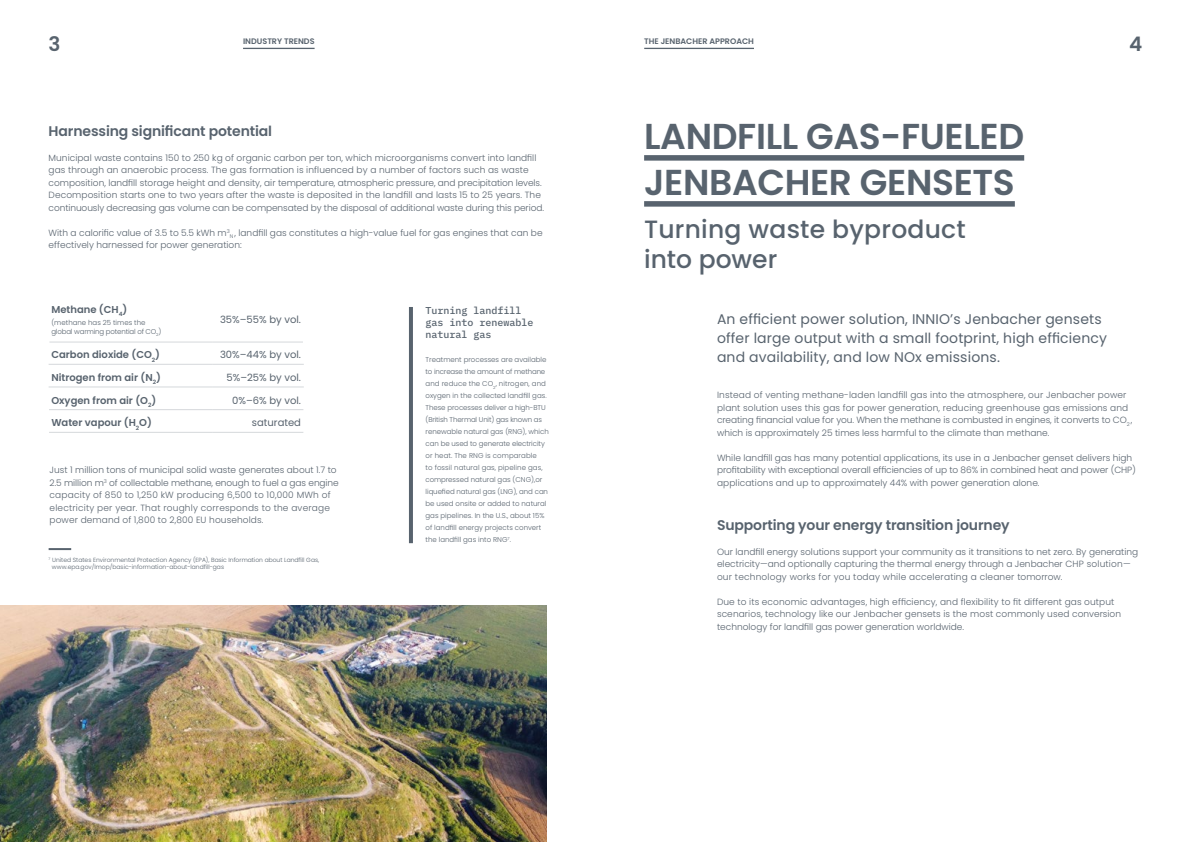
<style>
.page{position:relative;width:1191px;height:842px;background:#fff}
.page>*{position:absolute;margin:0;border:0;box-sizing:border-box;transform-origin:0 0}
.t1{font:600 36px/46px "Poppins";letter-spacing:-.01em;color:#58636e}
.t2{font:500 25px/30px "Poppins";letter-spacing:.01em;color:#58636e}
.t3{font:600 20px "Poppins";color:#58636e}
.t4{font:14px/19px "Poppins";letter-spacing:.01em;color:#58636e}
.t5{font:600 14px "Poppins";letter-spacing:-.01em;color:#58636e}
.t6{font:600 10px "Poppins";color:#58636e}
.t7{font:10px "Poppins";color:#58636e}
.t8{font:500 10px/12px "IBM Plex Mono";color:#58636e}
.t9{font:300 9px/12.5px "Poppins";color:#58636e}
.t10{font:600 8px "Poppins";color:#58636e}
.t11{font:300 7px/12px "Poppins";color:#58636e}
.t12{font:300 7px/9px "Poppins";letter-spacing:-.02em;color:#58636e}
.t13{font:300 6px/7px "Poppins";color:#58636e}
</style>
<div class="page">
<hr style="left:49px;top:548px;width:22px;height:2px;background:#58636e">
<hr style="left:644px;top:48px;width:110px;height:1px;background:#58636e">
<hr style="left:243px;top:48px;width:71px;height:1px;background:#58636e">
<div style="left:644px;top:155px;width:380px;height:6px;background:#58636e"></div>
<div style="left:644px;top:201px;width:370px;height:6px;background:#58636e"></div>
<hr style="left:409px;top:307px;width:4px;height:236px;background:#58636e">
<hr style="left:49px;top:342px;width:163px;height:1px;background:#d5d8db">
<hr style="left:212px;top:342px;width:91px;height:1px;background:#d5d8db">
<hr style="left:49px;top:364px;width:163px;height:1px;background:#d5d8db">
<hr style="left:212px;top:364px;width:92px;height:1px;background:#d5d8db">
<hr style="left:49px;top:387px;width:163px;height:1px;background:#d5d8db">
<hr style="left:212px;top:387px;width:92px;height:1px;background:#d5d8db">
<hr style="left:49px;top:409px;width:163px;height:1px;background:#d5d8db">
<hr style="left:49px;top:432px;width:163px;height:1px;background:#d5d8db">
<hr style="left:212px;top:409px;width:91px;height:1px;background:#d5d8db">
<hr style="left:212px;top:432px;width:91px;height:1px;background:#d5d8db">
<img style="left:0;top:605px;width:547px;height:237px">
<h3 class="t3" style="left:49px;top:32px;width:13px">3</h3>
<h3 class="t3" style="left:1129px;top:32px;width:15px">4</h3>
<p class="t10" style="left:243px;top:37px;width:73px">INDUSTRY TRENDS</p>
<p class="t10" style="left:644px;top:37px;width:111px">THE JENBACHER APPROACH</p>
<h3 class="t5" style="left:49px;top:123px;width:225px">Harnessing significant potential</h3>
<p class="t9" style="left:49px;top:151px;width:497px">Municipal waste contains 150 to 250 kg of organic carbon per ton, which microorganisms convert into landfill gas through an anaerobic process. The gas formation is influenced by a number of factors such as waste composition, landfill storage height and density, air temperature, atmospheric pressure, and precipitation levels.<br>Decomposition starts one to two years after the waste is deposited in the landfill and lasts 15 to 25 years. The continuously decreasing gas volume can be compensated by the disposal of additional waste during this period.</p>
<p class="t9" style="left:49px;top:226px;width:495px">With a calorific value of 3.5 to 5.5 kWh m<sup>3</sup><sub>N</sub> , landfill gas constitutes a high-value fuel for gas engines that can be effectively harnessed for power generation:</p>
<p class="t6" style="left:51px;top:304px;width:77px">Methane (CH<sub>4</sub>)</p>
<p class="t12" style="left:51px;top:318px;width:112px">(methane has 25 times the global warming potential of CO<sub>2</sub>)</p>
<p class="t7" style="left:220px;top:314px;width:82px">35%–55% by vol.</p>
<p class="t6" style="left:51px;top:349px;width:110px">Carbon dioxide (CO<sub>2</sub>)</p>
<p class="t7" style="left:220px;top:349px;width:82px">30%–44% by vol.</p>
<p class="t6" style="left:51px;top:372px;width:111px">Nitrogen from air (N<sub>2</sub>)</p>
<p class="t7" style="left:226px;top:372px;width:76px">5%–25% by vol.</p>
<p class="t6" style="left:51px;top:394px;width:106px">Oxygen from air (O<sub>2</sub>)</p>
<p class="t7" style="left:232px;top:394px;width:70px">0%–6% by vol.</p>
<p class="t6" style="left:51px;top:417px;width:102px">Water vapour (H<sub>2</sub>O)</p>
<p class="t7" style="left:252px;top:417px;width:51px">saturated</p>
<p class="t9" style="left:50px;top:464px;width:291px">Just 1 million tons of municipal solid waste generates about 1.7 to 2.5 million m<sup>3</sup> of collectable methane, enough to fuel a gas engine capacity of 850 to 1,250 kW producing 6,500 to 10,000 MWh of electricity per year. That roughly corresponds to the average power demand of 1,800 to 2,800 EU households.</p>
<p class="t13" style="left:52px;top:556px;width:269px;text-indent:-3px"><sup>7</sup> United States Environmental Protection Agency (EPA), Basic Information about Landfill Gas, www.epa.gov/lmop/basic-information-about-landfill-gas</p>
<p class="t8" style="left:425px;top:304px;width:110px">Turning landfill gas into renewable natural gas</p>
<p class="t11" style="left:425px;top:354px;width:125px">Treatment processes are available to increase the amount of methane and reduce the CO<sub>2</sub>, nitrogen, and oxygen in the collected landfill gas.<br>These processes deliver a high-BTU (British Thermal Unit) gas known as renewable natural gas (RNG), which can be used to generate electricity or heat. The RNG is comparable<br>to fossil natural gas, pipeline gas, compressed natural gas (CNG),or liquefied natural gas (LNG), and can be used onsite or added to natural gas pipelines. In the U.S., about 15% of landfill energy projects convert the landfill gas into RNG<sup>7</sup>.</p>
<h1 class="t1" style="left:644px;top:113px;width:381px">LANDFILL GAS-FUELED<br>JENBACHER GENSETS</h1>
<h2 class="t2" style="left:644px;top:214px;width:323px">Turning waste byproduct into power</h2>
<h3 class="t4" style="left:717px;top:310px;width:391px">An efficient power solution, INNIO’s Jenbacher gensets offer large output with a small footprint, high efficiency and availability, and low NOx emissions.</h3>
<p class="t9" style="left:717px;top:389px;width:417px">Instead of venting methane-laden landfill gas into the atmosphere, our Jenbacher power plant solution uses this gas for power generation, reducing greenhouse gas emissions and creating financial value for you. When the methane is combusted in engines, it converts to CO<sub>2</sub> , which is approximately 25 times less harmful to the climate than methane.</p>
<p class="t9" style="left:717px;top:451px;width:420px">While landfill gas has many potential applications, its use in a Jenbacher genset delivers high profitability with exceptional overall efficiencies of up to 86% in combined heat and power (CHP) applications and up to approximately 44% with power generation alone.</p>
<h3 class="t5" style="left:717px;top:517px;width:294px">Supporting your energy transition journey</h3>
<p class="t9" style="left:717px;top:545px;width:423px">Our landfill energy solutions support your community as it transitions to net zero. By generating electricity—and optionally capturing the thermal energy through a Jenbacher CHP solution— our technology works for you today while accelerating a cleaner tomorrow.</p>
<p class="t9" style="left:717px;top:595px;width:405px">Due to its economic advantages, high efficiency, and flexibility to fit different gas output scenarios, technology like our Jenbacher gensets is the most commonly used conversion technology for landfill gas power generation worldwide.</p>
</div>
